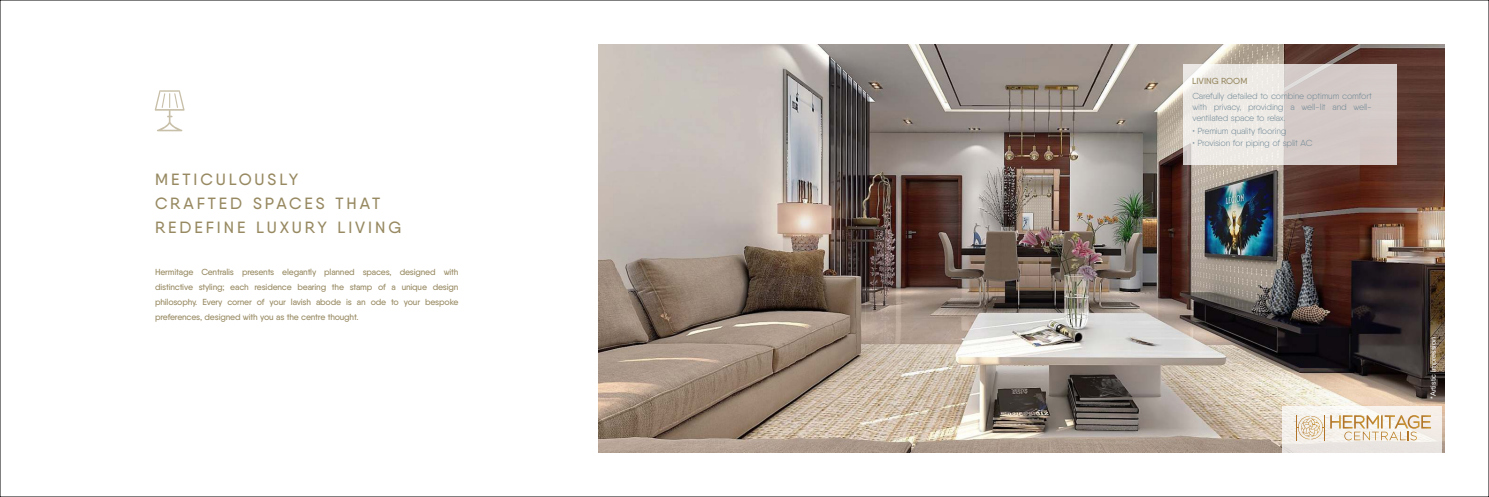
<style>
.page{position:relative;width:1489px;height:497px;background:#fff}
.page>*{position:absolute;margin:0;border:0;box-sizing:border-box;transform-origin:0 0}
.t1{font:500 16.25px/23.8px "Qanelas";letter-spacing:.18em;color:#978961}
.t2{font:500 8.75px/15px "Qanelas";letter-spacing:-.02em;color:#978961;text-align:justify}
.t3{font:300 8.75px/11.2px "Qanelas";letter-spacing:-.02em;color:#6e8692;text-align:justify}
.t4{font:500 8.75px "Qanelas";letter-spacing:.01em;color:#978961}
.t5{font:7.25px "Arial";color:#fff}
</style>
<div class="page">
<img style="left:598px;top:44px;width:846px;height:408px">
<svg style="left:155px;top:90px;width:29px;height:41px"></svg>
<div style="left:1183px;top:64px;width:213px;height:101px;background:#fefefe;opacity:.75"></div>
<div style="left:1281px;top:405px;width:160px;height:47px;background:#fefefe;opacity:.75"></div>
<svg style="left:1296px;top:414px;width:134px;height:26px"></svg>
<h1 class="t1" style="left:155px;top:168px;width:248px">METICULOUSLY<br>CRAFTED SPACES THAT<br>REDEFINE LUXURY LIVING</h1>
<p class="t2" style="left:155px;top:265px;width:305px">Hermitage Centralis presents elegantly planned spaces, designed with distinctive styling; each residence bearing the stamp of a unique design philosophy. Every corner of your lavish abode is an ode to your bespoke preferences, designed with you as the centre thought.</p>
<p class="t4" style="left:1191px;top:77px;width:57px">LIVING ROOM</p>
<p class="t3" style="left:1192px;top:90px;width:181px">Carefully detailed to combine optimum comfort with privacy, providing a well-lit and well&shy;ventilated space to relax.</p>
<p class="t3" style="left:1192px;top:138px;width:122px">• Provision for piping of split AC</p>
<p class="t3" style="left:1192px;top:126px;width:96px">• Premium quality flooring</p>
<p class="t5" style="left:1430px;top:398px;width:63px;rotate:-90deg">*Artistic impression</p>
</div>
